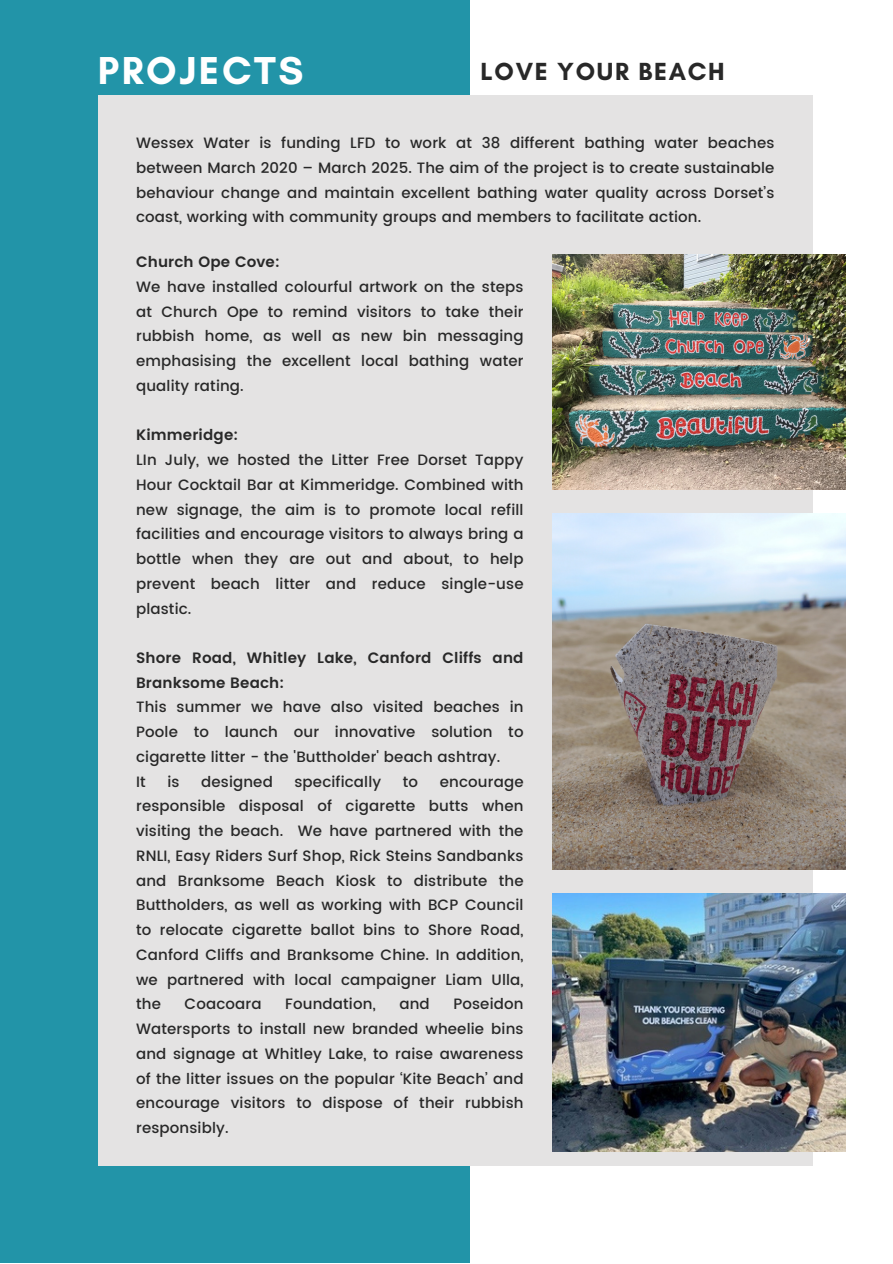
<style>
.page{position:relative;width:893px;height:1264px;background:#fff}
.page>*{position:absolute;margin:0;border:0;box-sizing:border-box;transform-origin:0 0}
.t1{font:700 39.6px "Glacial Indifference";letter-spacing:.065em;color:#fff}
.t2{font:700 25.2px "Glacial Indifference";letter-spacing:.065em;color:#282828}
.t3{font:500 15px/24.8px "Poppins";letter-spacing:.01em;color:#282828;text-align:justify}
.t4{font:600 15px/24.8px "Poppins";letter-spacing:.01em;color:#282828}
</style>
<div class="page">
<div style="left:0;top:0;width:469px;height:1262px;background:#2294a8"></div>
<div style="left:98px;top:96px;width:714px;height:1070px;background:#e4e3e3"></div>
<img style="left:552px;top:254px;width:293px;height:235px">
<img style="left:552px;top:513px;width:293px;height:357px">
<img style="left:552px;top:893px;width:293px;height:258px">
<p class="t1" style="left:98px;top:47px;width:207px">PROJECTS</p>
<p class="t2" style="left:480px;top:56px;width:246px">LOVE YOUR BEACH</p>
<p class="t3" style="left:136px;top:131px;width:639px">Wessex Water is funding LFD to work at 38 different bathing water beaches between March 2020 – March 2025. The aim of the project is to create sustainable behaviour change and maintain excellent bathing water quality across Dorset’s coast, working with community groups and members to facilitate action.</p>
<p class="t4" style="left:136px;top:249px;width:145px">Church Ope Cove:</p>
<p class="t3" style="left:136px;top:274px;width:389px">We have installed colourful artwork on the steps at Church Ope to remind visitors to take their rubbish home, as well as new bin messaging emphasising the excellent local bathing water quality rating.</p>
<p class="t4" style="left:136px;top:423px;width:104px">Kimmeridge:</p>
<p class="t3" style="left:136px;top:447px;width:389px">LIn July, we hosted the Litter Free Dorset Tappy Hour Cocktail Bar at Kimmeridge. Combined with new signage, the aim is to promote local refill facilities and encourage visitors to always bring a bottle when they are out and about, to help prevent beach litter and reduce single-use plastic.</p>
<p class="t4" style="left:136px;top:645px;width:389px">Shore Road, Whitley Lake, Canford Cliffs and<br>Branksome Beach:</p>
<p class="t3" style="left:136px;top:695px;width:389px">This summer we have also visited beaches in Poole to launch our innovative solution to cigarette litter - the 'Buttholder' beach ashtray.</p>
<p class="t3" style="left:136px;top:769px;width:11px">It</p>
<p class="t3" style="left:167px;top:769px;width:14px">is</p>
<p class="t3" style="left:201px;top:769px;width:73px">designed</p>
<p class="t3" style="left:294px;top:769px;width:88px">specifically</p>
<p class="t3" style="left:403px;top:769px;width:17px">to</p>
<p class="t3" style="left:136px;top:769px;width:389px;text-indent:304px">encourage responsible disposal of cigarette butts when visiting the beach. We have partnered with the RNLI, Easy Riders Surf Shop, Rick Steins Sandbanks and Branksome Beach Kiosk to distribute the Buttholders, as well as working with BCP Council to relocate cigarette ballot bins to Shore Road, Canford Cliffs and Branksome Chine. In addition, we partnered with local campaigner Liam Ulla, the</p>
<p class="t3" style="left:136px;top:991px;width:389px;text-indent:317px">Poseidon Watersports to install new branded wheelie bins and signage at Whitley Lake, to raise awareness of the litter issues on the popular ‘Kite Beach’ and encourage visitors to dispose of their rubbish responsibly.</p>
<p class="t3" style="left:184px;top:991px;width:78px">Coacoara</p>
<p class="t3" style="left:285px;top:991px;width:92px">Foundation,</p>
<p class="t3" style="left:399px;top:991px;width:32px">and</p>
</div>
